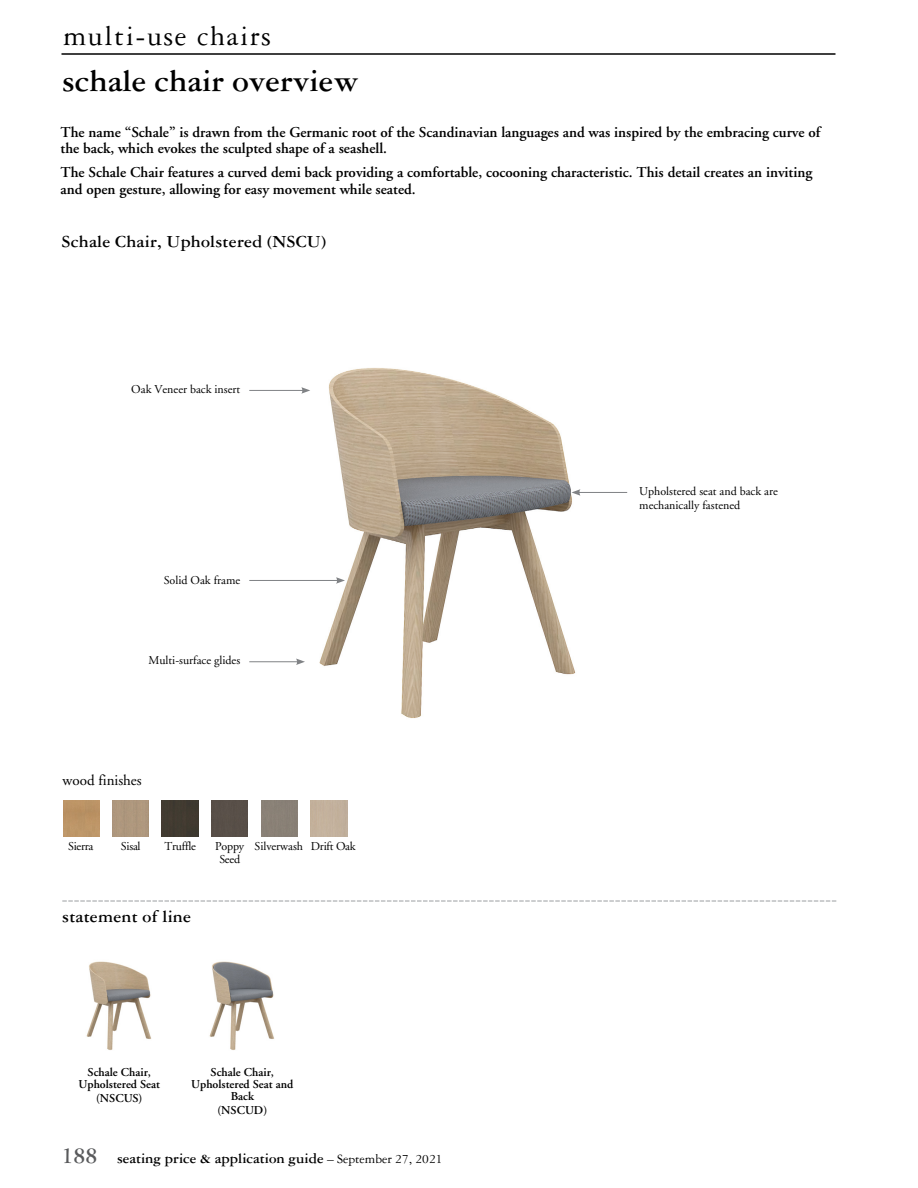
<style>
.page{position:relative;width:918px;height:1188px;background:#fff}
.page>*{position:absolute;margin:0;border:0;box-sizing:border-box;transform-origin:0 0}
.t1{font:700 33px "Garamond Three";color:#000}
.t2{font:30px "Garamond Three";letter-spacing:.05em;color:#000}
.t3{font:700 18px "Garamond Three";letter-spacing:.01em;color:#000}
.t4{font:600 15px/16.5px "Adobe Garamond";color:#000}
.t5{font:700 15px "Garamond Three";color:#000}
.t6{font:15px "Adobe Garamond";color:#000}
.t7{font:12px/13.5px "Adobe Garamond";color:#000}
.t8{font:600 12px/12px "Adobe Garamond";color:#000;text-align:center}
.t9{font:12px/13.5px "Adobe Garamond";letter-spacing:-.02em;color:#000;text-align:center}
.s1{font-size:24px;color:#58595b}
.s2{font-weight:400;font-size:13.5px}
</style>
<div class="page">
<hr style="left:62px;top:53px;width:774px;height:2px;background:#000">
<svg style="left:62px;top:900px;width:775px;height:2px"></svg>
<img style="left:261px;top:368px;width:367px;height:351px">
<img style="left:63px;top:800px;width:36px;height:37px">
<img style="left:162px;top:800px;width:36px;height:37px">
<img style="left:212px;top:800px;width:36px;height:37px">
<hr style="left:578px;top:492px;width:49px;height:1px;background:#808285">
<svg style="left:572px;top:489px;width:8px;height:7px"></svg>
<hr style="left:249px;top:390px;width:55px;height:1px;background:#808285">
<svg style="left:301px;top:387px;width:9px;height:7px"></svg>
<hr style="left:249px;top:580px;width:89px;height:1px;background:#808285">
<svg style="left:336px;top:577px;width:9px;height:7px"></svg>
<hr style="left:249px;top:662px;width:49px;height:1px;background:#808285">
<svg style="left:296px;top:658px;width:9px;height:7px"></svg>
<img style="left:86px;top:961px;width:66px;height:89px">
<img style="left:209px;top:961px;width:66px;height:89px">
<h2 class="t2" style="left:63px;top:20px;width:210px">multi-use chairs</h2>
<h1 class="t1" style="left:62px;top:63px;width:298px">schale chair overview</h1>
<p class="t4" style="left:61px;top:124px;width:761px">The name “Schale” is drawn from the Germanic root of the Scandinavian languages and was inspired by the embracing curve of the back, which evokes the sculpted shape of a seashell.</p>
<p class="t4" style="left:61px;top:165px;width:753px">The Schale Chair features a curved demi back providing a comfortable, cocooning characteristic. This detail creates an inviting and open gesture, allowing for easy movement while seated.</p>
<p class="t3" style="left:62px;top:232px;width:266px">Schale Chair, Upholstered (NSCU)</p>
<p class="t7" style="left:131px;top:383px;width:110px">Oak Veneer back insert</p>
<p class="t7" style="left:164px;top:574px;width:78px">Solid Oak frame</p>
<p class="t7" style="left:149px;top:654px;width:93px">Multi-surface glides</p>
<p class="t6" style="left:63px;top:772px;width:81px">wood finishes</p>
<p class="t7" style="left:68px;top:840px;width:27px">Sierra</p>
<p class="t7" style="left:121px;top:840px;width:21px">Sisal</p>
<p class="t9" style="left:165px;top:840px;width:33px">Truffle</p>
<p class="t9" style="left:215px;top:840px;width:30px">Poppy<br>Seed</p>
<p class="t7" style="left:254px;top:840px;width:103px">Silverwash Drift Oak</p>
<p class="t3" style="left:62px;top:907px;width:130px">statement of line</p>
<p class="t8" style="left:79px;top:1066px;width:83px">Schale Chair,<br>Upholstered Seat</p>
<p class="t8" style="left:96px;top:1093px;width:48px">(NSCUS)</p>
<p class="t8" style="left:191px;top:1066px;width:104px">Schale Chair,<br>Upholstered Seat and<br>Back</p>
<p class="t8" style="left:217px;top:1105px;width:51px">(NSCUD)</p>
<p class="t5" style="left:62px;top:1150px;width:383px"><span class="s1">188</span> seating price &amp; application guide <span class="s2">– September 27, 2021</span></p>
<p class="t7" style="left:639px;top:485px;width:140px">Upholstered seat and back are mechanically fastened</p>
</div>
